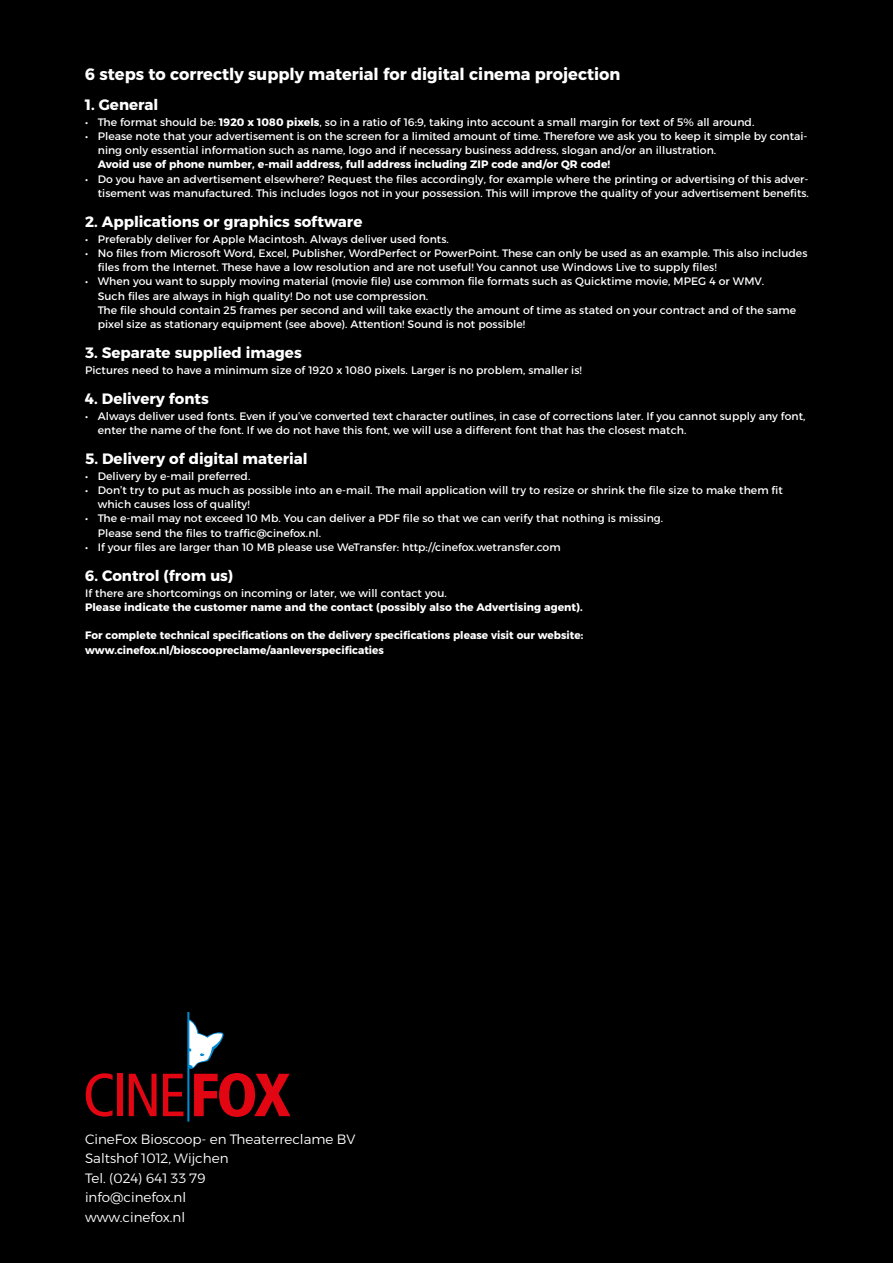
<style>
.page{position:relative;width:893px;height:1263px;background:#000}
.page>*{position:absolute;margin:0;border:0;box-sizing:border-box;transform-origin:0 0}
.t1{font:700 16.5px "Alexandria";color:#fff}
.t2{font:700 15px "Alexandria";color:#fff}
.t3{font:300 13.5px "Alexandria";color:#fff}
.t4{font:10.8px/14.2px "Alexandria";letter-spacing:.005em;color:#fff}
.t5{font:700 10.8px "Alexandria";letter-spacing:.005em;color:#fff}
.s1{font-weight:700}
</style>
<div class="page">
<svg style="left:86px;top:1073px;width:27px;height:43px"></svg>
<div style="left:117px;top:1074px;width:5px;height:42px;background:#e20613"></div>
<svg style="left:129px;top:1074px;width:28px;height:42px"></svg>
<svg style="left:163px;top:1012px;width:127px;height:109px"></svg>
<p class="t1" style="left:85px;top:64px;width:537px">6 steps to correctly supply material for digital cinema projection</p>
<p class="t2" style="left:85px;top:96px;width:75px">1. General</p>
<p class="t4" style="left:85px;top:115px;width:671px">• The format should be: <span class="s1">1920 x 1080 pixels</span>, so in a ratio of 16:9, taking into account a small margin for text of 5% all around.</p>
<p class="t4" style="left:98px;top:129px;width:711px;text-indent:-13px">• Please note that your advertisement is on the screen for a limited amount of time. Therefore we ask you to keep it simple by contai&shy;ning only essential information such as name, logo and if necessary business address, slogan and/or an illustration.</p>
<p class="t5" style="left:98px;top:158px;width:514px">Avoid use of phone number, e-mail address, full address including ZIP code and/or QR code!</p>
<p class="t4" style="left:85px;top:172px;width:725px;text-align:right">• Do you have an advertisement elsewhere? Request the files accordingly, for example where the printing or advertising of this adver&shy;tisement was manufactured. This includes logos not in your possession. This will improve the quality of your advertisement benefits.</p>
<p class="t2" style="left:85px;top:213px;width:279px">2. Applications or graphics software</p>
<p class="t4" style="left:85px;top:232px;width:365px">• Preferably deliver for Apple Macintosh. Always deliver used fonts.</p>
<p class="t4" style="left:98px;top:246px;width:711px;text-indent:-13px">• No files from Microsoft Word, Excel, Publisher, WordPerfect or PowerPoint. These can only be used as an example. This also includes files from the Internet. These have a low resolution and are not useful! You cannot use Windows Live to supply files!</p>
<p class="t4" style="left:85px;top:274px;width:681px">• When you want to supply moving material (movie file) use common file formats such as Quicktime movie, MPEG 4 or WMV.</p>
<p class="t4" style="left:98px;top:289px;width:332px">Such files are always in high quality! Do not use compression.</p>
<p class="t4" style="left:98px;top:303px;width:700px">The file should contain 25 frames per second and will take exactly the amount of time as stated on your contract and of the same pixel size as stationary equipment (see above). Attention! Sound is not possible!</p>
<p class="t2" style="left:85px;top:344px;width:218px">3. Separate supplied images</p>
<p class="t4" style="left:85px;top:363px;width:498px">Pictures need to have a minimum size of 1920 x 1080 pixels. Larger is no problem, smaller is!</p>
<p class="t2" style="left:85px;top:390px;width:125px">4. Delivery fonts</p>
<p class="t4" style="left:98px;top:409px;width:709px;text-indent:-13px">• Always deliver used fonts. Even if you’ve converted text character outlines, in case of corrections later. If you cannot supply any font, enter the name of the font. If we do not have this font, we will use a different font that has the closest match.</p>
<p class="t2" style="left:85px;top:450px;width:224px">5. Delivery of digital material</p>
<p class="t4" style="left:85px;top:469px;width:167px">• Delivery by e-mail preferred.</p>
<p class="t4" style="left:98px;top:483px;width:687px;text-indent:-13px">• Don’t try to put as much as possible into an e-mail. The mail application will try to resize or shrink the file size to make them fit which causes loss of quality!</p>
<p class="t4" style="left:85px;top:511px;width:580px">• The e-mail may not exceed 10 Mb. You can deliver a PDF file so that we can verify that nothing is missing.</p>
<p class="t4" style="left:98px;top:526px;width:225px">Please send the files to traffic@cinefox.nl.</p>
<p class="t4" style="left:85px;top:540px;width:477px">• If your files are larger than 10 MB please use WeTransfer: http://cinefox.wetransfer.com</p>
<p class="t2" style="left:85px;top:567px;width:150px">6. Control (from us)</p>
<p class="t4" style="left:85px;top:586px;width:363px">If there are shortcomings on incoming or later, we will contact you.</p>
<p class="t5" style="left:85px;top:601px;width:499px">Please indicate the customer name and the contact (possibly also the Advertising agent).</p>
<p class="t5" style="left:85px;top:629px;width:500px">For complete technical specifications on the delivery specifications please visit our website:</p>
<p class="t5" style="left:85px;top:643px;width:301px">www.cinefox.nl/bioscoopreclame/aanleverspecificaties</p>
<p class="t3" style="left:85px;top:1131px;width:272px">CineFox Bioscoop- en Theaterreclame BV</p>
<p class="t3" style="left:85px;top:1151px;width:145px">Saltshof 1012, Wijchen</p>
<p class="t3" style="left:85px;top:1170px;width:122px">Tel. (024) 641 33 79</p>
<p class="t3" style="left:85px;top:1190px;width:103px">info@cinefox.nl</p>
<p class="t3" style="left:85px;top:1209px;width:102px">www.cinefox.nl</p>
</div>
